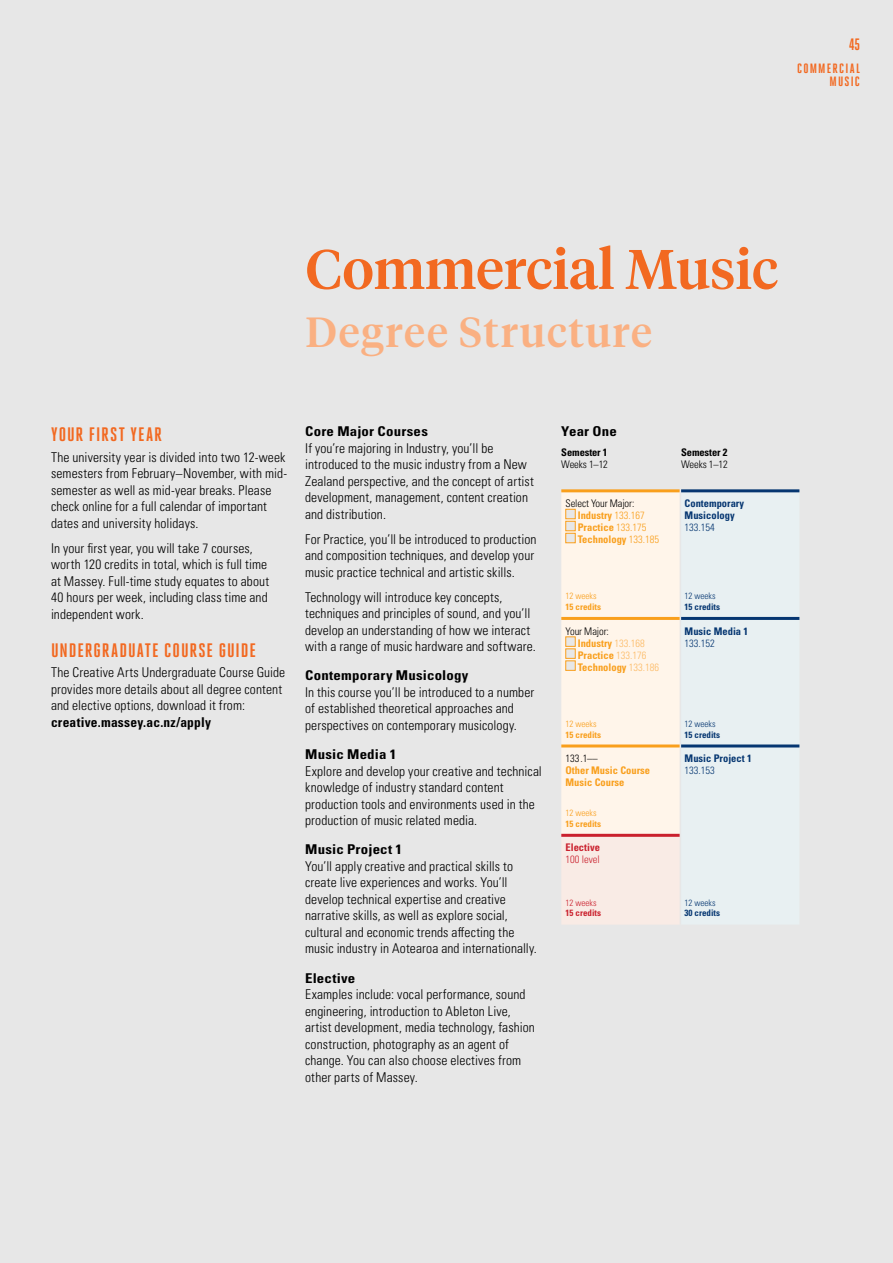
<style>
.page{position:relative;width:893px;height:1263px;background:#e7e7e7}
.page>*{position:absolute;margin:0;border:0;box-sizing:border-box;transform-origin:0 0}
.t1{font:500 55.5px "Tiempos Headline";color:#f26921}
.t2{font:500 42px "Tiempos Headline";letter-spacing:.04em;color:#fab082}
.t3{font:700 19.5px "Heroic Condensed";letter-spacing:.04em;color:#f26921;scale:1.1 1}
.t4{font:700 16.5px "Heroic Condensed";color:#f26921}
.t5{font:300 condensed 13.5px/16.5px "Univers LT Pro";letter-spacing:.01em;color:#000}
.t6{font:700 condensed 13.5px "Univers LT Pro";letter-spacing:.015em;color:#000;scale:1.1 1}
.t7{font:700 condensed 13.5px "Univers LT Pro";letter-spacing:.015em;color:#000}
.t8{font:700 13.5px/13.5px "Heroic Condensed";letter-spacing:.08em;color:#f26921;text-align:right;scale:1.1 1}
.t9{font:700 condensed 10.5px/12px "Univers LT Pro";color:#f99f1c}
.t10{font:700 condensed 10.5px/12px "Univers LT Pro";color:#053671}
.t11{font:300 condensed 10.5px "Univers LT Pro";letter-spacing:-.01em;color:#000}
.t12{font:300 condensed 10.5px "Univers LT Pro";color:#053671}
.t13{font:700 condensed 10.5px "Univers LT Pro";letter-spacing:-.01em;color:#000}
.t14{font:700 condensed 10.5px "Univers LT Pro";color:#ca202d}
.t15{font:300 condensed 10.5px "Univers LT Pro";color:#ca202d}
.t16{font:700 condensed 9px "Univers LT Pro";color:#f99f1c}
.t17{font:700 condensed 9px "Univers LT Pro";color:#053671}
.t18{font:300 condensed 9px "Univers LT Pro";color:#f99f1c}
.t19{font:300 condensed 9px "Univers LT Pro";color:#053671}
.t20{font:700 condensed 9px "Univers LT Pro";color:#ca202d}
.t21{font:300 condensed 9px "Univers LT Pro";color:#ca202d}
.s1{font-weight:300;color:#000}
.s2{font-weight:300}
.s3{font-weight:300;color:#fcb963}
</style>
<div class="page">
<div style="left:681px;top:492px;width:118px;height:432px;background:#e8f0f2"></div>
<svg style="left:561px;top:492px;width:119px;height:432px;background:#fdf2e7"></svg>
<hr style="left:561px;top:834px;width:119px;height:3px;background:#ca202d">
<hr style="left:681px;top:489px;width:118px;height:3px;background:#053671">
<hr style="left:681px;top:617px;width:118px;height:3px;background:#053671">
<hr style="left:681px;top:744px;width:118px;height:3px;background:#053671">
<hr style="left:561px;top:489px;width:119px;height:3px;background:#f99f1c">
<hr style="left:561px;top:617px;width:119px;height:3px;background:#f99f1c">
<hr style="left:561px;top:744px;width:119px;height:3px;background:#f99f1c">
<div style="left:566px;top:509px;width:9px;height:10px;background:#e7e7e7;border:1px solid #f99f1c"></div>
<div style="left:566px;top:521px;width:9px;height:10px;background:#e7e7e7;border:1px solid #f99f1c"></div>
<div style="left:566px;top:533px;width:9px;height:10px;background:#e7e7e7;border:1px solid #f99f1c"></div>
<div style="left:566px;top:637px;width:9px;height:9px;background:#e7e7e7"></div>
<div style="left:566px;top:649px;width:9px;height:9px;background:#e7e7e7"></div>
<div style="left:566px;top:661px;width:9px;height:9px;background:#e7e7e7"></div>
<p class="t4" style="left:849px;top:35px;width:13px">45</p>
<p class="t8" style="left:797px;top:61px;width:59px">COMMERCIAL<br>MUSIC</p>
<h1 class="t1" style="left:305px;top:231px;width:474px">Commercial Music</h1>
<h2 class="t2" style="left:305px;top:303px;width:348px">Degree Structure</h2>
<h3 class="t3" style="left:51px;top:423px;width:102px">YOUR FIRST YEAR</h3>
<p class="t5" style="left:51px;top:448px;width:238px">The university year is divided into two 12-week semesters from February–November, with mid&shy;semester as well as mid-year breaks. Please check online for a full calendar of important dates and university holidays.</p>
<p class="t5" style="left:51px;top:539px;width:220px">In your first year, you will take 7 courses, worth 120 credits in total, which is full time at Massey. Full-time study equates to about 40 hours per week, including class time and independent work.</p>
<h3 class="t3" style="left:51px;top:639px;width:188px">UNDERGRADUATE COURSE GUIDE</h3>
<p class="t5" style="left:51px;top:664px;width:236px">The Creative Arts Undergraduate Course Guide provides more details about all degree content and elective options, download it from:</p>
<p class="t7" style="left:51px;top:714px;width:162px">creative.massey.ac.nz/apply</p>
<p class="t6" style="left:305px;top:423px;width:113px">Core Major Courses</p>
<p class="t5" style="left:305px;top:439px;width:230px">If you’re majoring in Industry, you’ll be introduced to the music industry from a New Zealand perspective, and the concept of artist development, management, content creation and distribution.</p>
<p class="t5" style="left:305px;top:530px;width:233px">For Practice, you’ll be introduced to production and composition techniques, and develop your music practice technical and artistic skills.</p>
<p class="t5" style="left:305px;top:588px;width:232px">Technology will introduce key concepts, techniques and principles of sound, and you’ll develop an understanding of how we interact with a range of music hardware and software.</p>
<p class="t6" style="left:305px;top:667px;width:150px">Contemporary Musicology</p>
<p class="t5" style="left:305px;top:683px;width:231px">In this course you’ll be introduced to a number of established theoretical approaches and perspectives on contemporary musicology.</p>
<p class="t6" style="left:305px;top:746px;width:84px">Music Media 1</p>
<p class="t5" style="left:305px;top:762px;width:238px">Explore and develop your creative and technical knowledge of industry standard content production tools and environments used in the production of music related media.</p>
<p class="t6" style="left:305px;top:841px;width:90px">Music Project 1</p>
<p class="t5" style="left:305px;top:857px;width:233px">You’ll apply creative and practical skills to create live experiences and works. You’ll develop technical expertise and creative narrative skills, as well as explore social, cultural and economic trends affecting the music industry in Aotearoa and internationally.</p>
<p class="t6" style="left:305px;top:969px;width:47px">Elective</p>
<p class="t5" style="left:305px;top:985px;width:231px">Examples include: vocal performance, sound engineering, introduction to Ableton Live, artist development, media technology, fashion construction, photography as an agent of change. You can also choose electives from other parts of Massey.</p>
<p class="t6" style="left:561px;top:423px;width:52px">Year One</p>
<p class="t13" style="left:561px;top:446px;width:48px">Semester 1</p>
<p class="t11" style="left:561px;top:457px;width:48px">Weeks 1–12</p>
<p class="t13" style="left:681px;top:446px;width:48px">Semester 2</p>
<p class="t11" style="left:681px;top:457px;width:48px">Weeks 1–12</p>
<p class="t9" style="left:578px;top:497px;width:83px;text-indent:-12px"><span class="s1">Select Your Major:<br></span>Industry <span class="s2">133.167<br></span>Practice <span class="s2">133.175<br></span>Technology <span class="s2">133.185</span></p>
<p class="t10" style="left:685px;top:497px;width:61px">Contemporary<br>Musicology</p>
<p class="t12" style="left:685px;top:520px;width:32px">133.154</p>
<p class="t18" style="left:566px;top:590px;width:32px">12 weeks</p>
<p class="t16" style="left:566px;top:601px;width:37px">15 credits</p>
<p class="t19" style="left:685px;top:590px;width:32px">12 weeks</p>
<p class="t17" style="left:685px;top:601px;width:37px">15 credits</p>
<p class="t9" style="left:578px;top:625px;width:83px;text-indent:-12px"><span class="s1">Your Major:<br></span>Industry <span class="s3">133.168<br></span>Practice <span class="s3">133.176<br></span>Technology <span class="s3">133.186</span></p>
<p class="t10" style="left:685px;top:625px;width:65px">Music Media 1</p>
<p class="t12" style="left:685px;top:636px;width:32px">133.152</p>
<p class="t18" style="left:566px;top:718px;width:32px">12 weeks</p>
<p class="t16" style="left:566px;top:729px;width:37px">15 credits</p>
<p class="t11" style="left:566px;top:751px;width:34px">133.1––</p>
<p class="t9" style="left:566px;top:764px;width:86px">Other Music Course<br>Music Course</p>
<p class="t18" style="left:566px;top:807px;width:32px">12 weeks</p>
<p class="t16" style="left:566px;top:818px;width:37px">15 credits</p>
<p class="t14" style="left:566px;top:841px;width:36px">Elective</p>
<p class="t15" style="left:566px;top:852px;width:36px">100 level</p>
<p class="t21" style="left:566px;top:896px;width:32px">12 weeks</p>
<p class="t20" style="left:566px;top:908px;width:37px">15 credits</p>
<p class="t19" style="left:685px;top:718px;width:32px">12 weeks</p>
<p class="t17" style="left:685px;top:729px;width:37px">15 credits</p>
<p class="t10" style="left:685px;top:752px;width:69px">Music Project 1</p>
<p class="t12" style="left:685px;top:763px;width:32px">133.153</p>
<p class="t19" style="left:685px;top:896px;width:32px">12 weeks</p>
<p class="t17" style="left:685px;top:908px;width:37px">30 credits</p>
</div>
